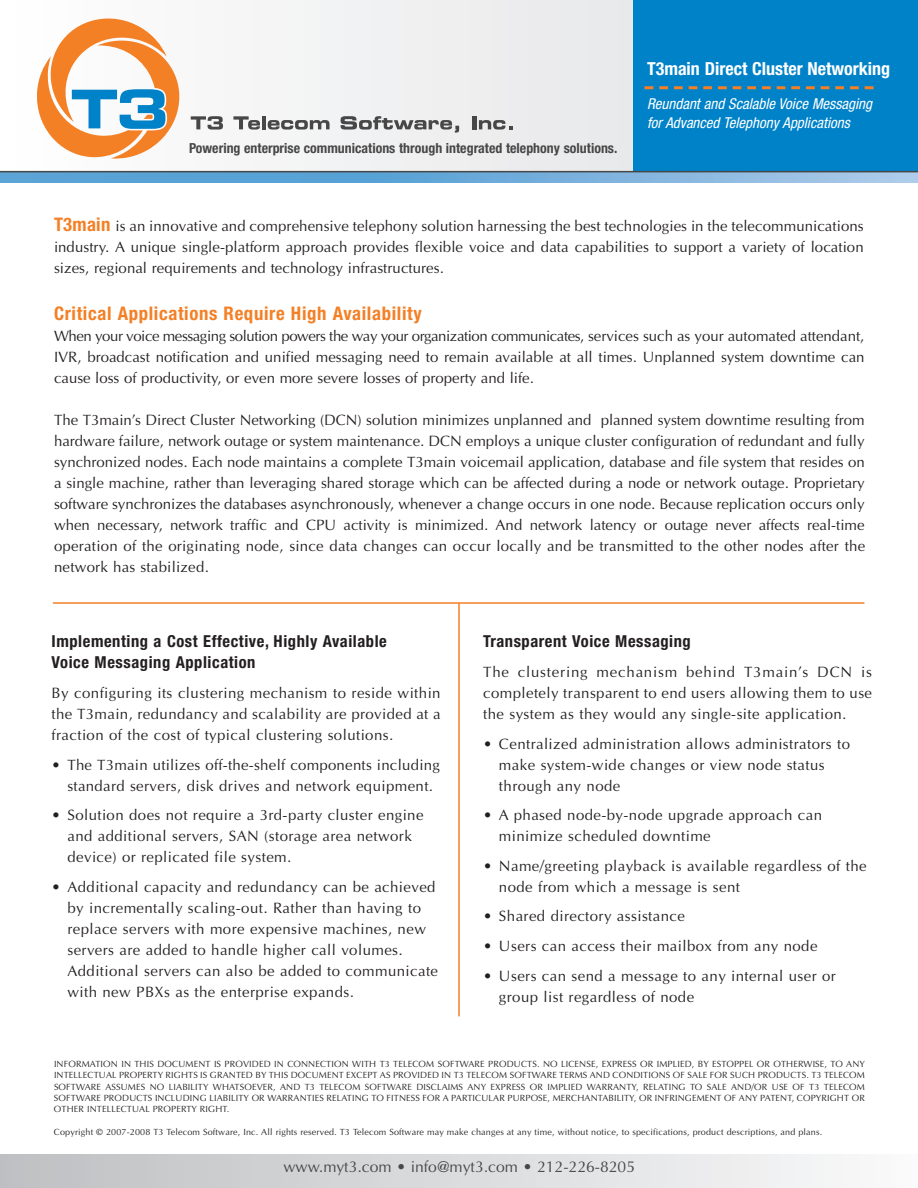
<style>
.page{position:relative;width:918px;height:1188px;background:#fff}
.page>*{position:absolute;margin:0;border:0;box-sizing:border-box;transform-origin:0 0}
.t1{font:700 condensed 18.75px "Helvetica Neue";letter-spacing:.035em;color:#f48026}
.t2{font:700 condensed 18px "Helvetica Neue";color:#fff}
.t3{font:700 condensed 16.5px/21px "Helvetica Neue";letter-spacing:.035em;color:#231f20}
.t4{font:15.75px "Optima";color:#484747}
.t5{font:15px/21px "Optima";letter-spacing:.03em;color:#231f20}
.t6{font:italic condensed 15px/18.8px "Helvetica Neue";color:#fff}
.t7{font:700 condensed 13.8px "Helvetica Neue";color:#484747}
.t8{font:9px/11.2px "Optima";letter-spacing:.015em;color:#231f20;text-align:justify}
.s1{font-family:"Helvetica Neue";font-weight:700;font-stretch:condensed;font-size:18.75px;color:#f48026}
</style>
<div class="page">
<div style="left:633px;top:0;width:285px;height:172px;background:#0082c8"></div>
<svg style="left:644px;top:86px;width:230px;height:3px"></svg>
<div style="left:0;top:0;width:633px;height:172px;background:linear-gradient(to right,#fdfdfd,#e8e9ea)"></div>
<svg style="left:35px;top:10px;width:188px;height:149px"></svg>
<svg style="left:233px;top:116px;width:27px;height:14px"></svg>
<hr style="left:262px;top:116px;width:4px;height:13px;background:#484747">
<svg style="left:268px;top:120px;width:62px;height:10px"></svg>
<svg style="left:341px;top:116px;width:118px;height:17px"></svg>
<hr style="left:472px;top:116px;width:4px;height:13px;background:#484747">
<svg style="left:479px;top:120px;width:33px;height:10px"></svg>
<div style="left:0;top:172px;width:374px;height:11px;background:#58a2d6"></div>
<svg style="left:373px;top:172px;width:545px;height:11px;background:#81b1d9"></svg>
<hr style="left:0;top:171px;width:918px;height:1px;background:#484747">
<div style="left:0;top:1154px;width:918px;height:34px;background:linear-gradient(to right,#bebfc2,#f9fafa)"></div>
<hr style="left:458px;top:603px;width:2px;height:413px;background:#f48026">
<hr style="left:53px;top:602px;width:811px;height:2px;background:#f48026">
<p class="t7" style="left:189px;top:143px;width:430px">Powering enterprise communications through integrated telephony solutions.</p>
<p class="t2" style="left:647px;top:62px;width:245px">T3main Direct Cluster Networking</p>
<p class="t6" style="left:647px;top:95px;width:227px">Reundant and Scalable Voice Messaging for Advanced Telephony Applications</p>
<p class="t5" style="left:54px;top:215px;width:811px;text-align:justify"><span class="s1">T3main</span> is an innovative and comprehensive telephony solution harnessing the best technologies in the telecommunications industry. A unique single-platform approach provides flexible voice and data capabilities to support a variety of location sizes, regional requirements and technology infrastructures.</p>
<p class="t1" style="left:54px;top:307px;width:369px">Critical Applications Require High Availability</p>
<p class="t5" style="left:54px;top:325px;width:812px;text-align:justify">When your voice messaging solution powers the way your organization communicates, services such as your automated attendant, IVR, broadcast notification and unified messaging need to remain available at all times. Unplanned system downtime can cause loss of productivity, or even more severe losses of property and life.</p>
<p class="t5" style="left:54px;top:409px;width:813px;text-align:justify">The T3main’s Direct Cluster Networking (DCN) solution minimizes unplanned and planned system downtime resulting from hardware failure, network outage or system maintenance. DCN employs a unique cluster configuration of redundant and fully synchronized nodes. Each node maintains a complete T3main voicemail application, database and file system that resides on a single machine, rather than leveraging shared storage which can be affected during a node or network outage. Proprietary software synchronizes the databases asynchronously, whenever a change occurs in one node. Because replication occurs only when necessary, network traffic and CPU activity is minimized. And network latency or outage never affects real-time operation of the originating node, since data changes can occur locally and be transmitted to the other nodes after the network has stabilized.</p>
<p class="t3" style="left:52px;top:632px;width:337px">Implementing a Cost Effective, Highly Available<br>Voice Messaging Application</p>
<p class="t5" style="left:52px;top:682px;width:390px;text-align:justify">By configuring its clustering mechanism to reside within the T3main, redundancy and scalability are provided at a fraction of the cost of typical clustering solutions.</p>
<p class="t5" style="left:67px;top:754px;width:374px;text-indent:-16px">• The T3main utilizes off-the-shelf components including standard servers, disk drives and network equipment.</p>
<p class="t5" style="left:67px;top:804px;width:358px;text-indent:-16px">• Solution does not require a 3rd-party cluster engine and additional servers, SAN (storage area network device) or replicated file system.</p>
<p class="t5" style="left:67px;top:876px;width:372px;text-indent:-16px">• Additional capacity and redundancy can be achieved by incrementally scaling-out. Rather than having to replace servers with more expensive machines, new servers are added to handle higher call volumes.<br>Additional servers can also be added to communicate with new PBXs as the enterprise expands.</p>
<p class="t3" style="left:483px;top:632px;width:209px">Transparent Voice Messaging</p>
<p class="t5" style="left:483px;top:661px;width:390px;text-align:justify">The clustering mechanism behind T3main’s DCN is completely transparent to end users allowing them to use the system as they would any single-site application.</p>
<p class="t5" style="left:499px;top:733px;width:353px;text-indent:-16px">• Centralized administration allows administrators to make system-wide changes or view node status through any node</p>
<p class="t5" style="left:499px;top:804px;width:325px;text-indent:-16px">• A phased node-by-node upgrade approach can minimize scheduled downtime</p>
<p class="t5" style="left:499px;top:855px;width:369px;text-indent:-16px">• Name/greeting playback is available regardless of the node from which a message is sent</p>
<p class="t5" style="left:483px;top:906px;width:203px">• Shared directory assistance</p>
<p class="t5" style="left:483px;top:935px;width:336px">• Users can access their mailbox from any node</p>
<p class="t5" style="left:499px;top:965px;width:338px;text-indent:-16px">• Users can send a message to any internal user or group list regardless of node</p>
<p class="t8" style="left:54px;top:1058px;width:813px">INFORMATION IN THIS DOCUMENT IS PROVIDED IN CONNECTION WITH T3 TELECOM SOFTWARE PRODUCTS. NO LICENSE, EXPRESS OR IMPLIED, BY ESTOPPEL OR OTHERWISE, TO ANY INTELLECTUAL PROPERTY RIGHTS IS GRANTED BY THIS DOCUMENT EXCEPT AS PROVIDED IN T3 TELECOM SOFTWARE TERMS AND CONDITIONS OF SALE FOR SUCH PRODUCTS. T3 TELECOM SOFTWARE ASSUMES NO LIABILITY WHATSOEVER, AND T3 TELECOM SOFTWARE DISCLAIMS ANY EXPRESS OR IMPLIED WARRANTY, RELATING TO SALE AND/OR USE OF T3 TELECOM SOFTWARE PRODUCTS INCLUDING LIABILITY OR WARRANTIES RELATING TO FITNESS FOR A PARTICULAR PURPOSE, MERCHANTABILITY, OR INFRINGEMENT OF ANY PATENT, COPYRIGHT OR OTHER INTELLECTUAL PROPERTY RIGHT.</p>
<p class="t8" style="left:54px;top:1126px;width:770px">Copyright © 2007-2008 T3 Telecom Software, Inc. All rights reserved. T3 Telecom Software may make changes at any time, without notice, to specifications, product descriptions, and plans.</p>
<p class="t4" style="left:283px;top:1157px;width:353px">www.myt3.com • info@myt3.com • 212-226-8205</p>
</div>
